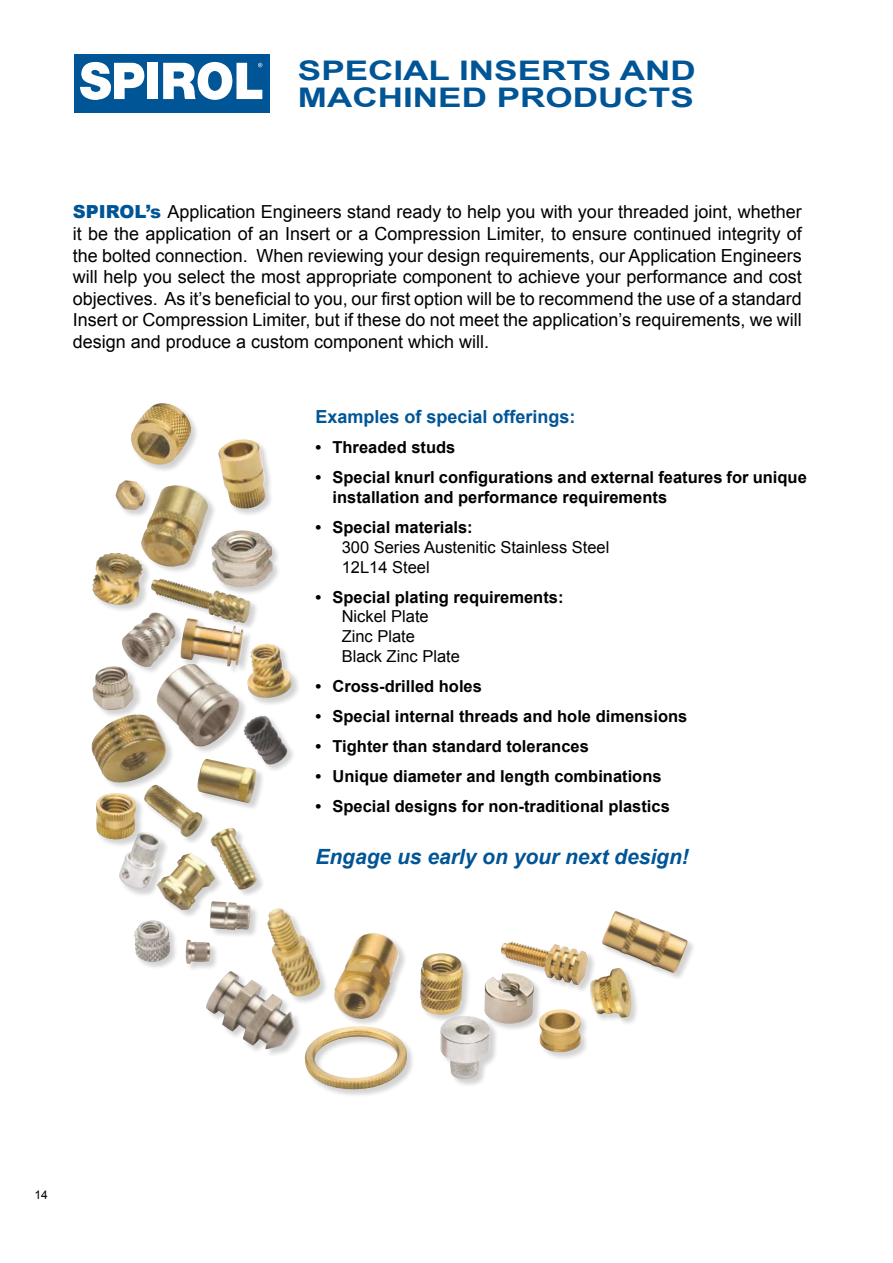
<style>
.page{position:relative;width:893px;height:1263px;background:#fff}
.page>*{position:absolute;margin:0;border:0;box-sizing:border-box;transform-origin:0 0}
.t1{font:700 27px "Arial";color:#005596;scale:1.3 1}
.t2{font:italic 700 21px "Arial";color:#005596}
.t3{font:18px/21.6px "Arial";color:#000;text-align:justify}
.t4{font:700 18px "Arial";color:#005596}
.t5{font:700 16.5px/19.8px "Arial";color:#000}
.t6{font:16.5px/19.8px "Arial";color:#000}
.t7{font:12px "Arial";color:#000}
.s1{font-weight:900;color:#005596}
</style>
<div class="page">
<div style="left:334px;top:933px;width:73px;height:95px;background:#000;opacity:.2"></div>
<img style="left:334px;top:933px;width:65px;height:86px">
<div style="left:92px;top:485px;width:174px;height:487px;background:#000;opacity:.2"></div>
<img style="left:138px;top:485px;width:113px;height:138px">
<div style="left:206px;top:971px;width:97px;height:87px;background:#000;opacity:.2"></div>
<img style="left:206px;top:971px;width:88px;height:78px">
<div style="left:212px;top:530px;width:69px;height:66px;background:#000;opacity:.2"></div>
<img style="left:211px;top:530px;width:62px;height:59px">
<div style="left:247px;top:643px;width:54px;height:64px;background:#000;opacity:.2"></div>
<img style="left:247px;top:643px;width:46px;height:60px">
<div style="left:243px;top:715px;width:54px;height:58px;background:#000;opacity:.2"></div>
<img style="left:243px;top:715px;width:48px;height:54px">
<div style="left:305px;top:1026px;width:110px;height:72px;background:#000;opacity:.2"></div>
<img style="left:305px;top:1026px;width:102px;height:65px">
<div style="left:92px;top:552px;width:60px;height:61px;background:#000;opacity:.2"></div>
<img style="left:92px;top:553px;width:52px;height:52px">
<div style="left:92px;top:666px;width:51px;height:53px;background:#000;opacity:.2"></div>
<img style="left:92px;top:666px;width:42px;height:44px">
<div style="left:601px;top:911px;width:96px;height:71px;background:#000;opacity:.2"></div>
<img style="left:602px;top:911px;width:86px;height:62px">
<div style="left:590px;top:968px;width:50px;height:59px;background:#000;opacity:.2"></div>
<img style="left:590px;top:968px;width:44px;height:50px">
<div style="left:267px;top:908px;width:62px;height:97px;background:#000;opacity:.2"></div>
<img style="left:265px;top:908px;width:56px;height:89px">
<div style="left:116px;top:480px;width:38px;height:39px;background:#000;opacity:.2"></div>
<img style="left:115px;top:480px;width:30px;height:30px">
<div style="left:218px;top:439px;width:56px;height:78px;background:#000;opacity:.2"></div>
<img style="left:218px;top:439px;width:48px;height:70px">
<div style="left:131px;top:403px;width:69px;height:70px;background:#000;opacity:.2"></div>
<img style="left:131px;top:403px;width:60px;height:63px">
<div style="left:119px;top:832px;width:51px;height:66px;background:#000;opacity:.2"></div>
<img style="left:119px;top:832px;width:42px;height:58px">
<div style="left:96px;top:793px;width:48px;height:55px;background:#000;opacity:.2"></div>
<img style="left:96px;top:793px;width:40px;height:46px">
<div style="left:181px;top:618px;width:71px;height:57px;background:#000;opacity:.2"></div>
<img style="left:180px;top:618px;width:64px;height:48px">
<div style="left:134px;top:920px;width:45px;height:50px;background:#000;opacity:.2"></div>
<img style="left:133px;top:920px;width:38px;height:42px">
<div style="left:440px;top:1016px;width:59px;height:72px;background:#000;opacity:.2"></div>
<img style="left:440px;top:1016px;width:51px;height:63px">
<div style="left:420px;top:953px;width:51px;height:70px;background:#000;opacity:.2"></div>
<img style="left:420px;top:953px;width:43px;height:63px">
<div style="left:501px;top:942px;width:96px;height:51px;background:#000;opacity:.2"></div>
<img style="left:500px;top:941px;width:88px;height:44px">
<div style="left:539px;top:1009px;width:51px;height:52px;background:#000;opacity:.2"></div>
<img style="left:539px;top:1009px;width:42px;height:43px">
<div style="left:484px;top:973px;width:58px;height:59px;background:#000;opacity:.2"></div>
<img style="left:484px;top:973px;width:50px;height:50px">
<div style="left:74px;top:54px;width:196px;height:59px;background:#005596"></div>
<div style="left:147px;top:63px;width:11px;height:36px;background:#fff"></div>
<svg style="left:80px;top:62px;width:65px;height:38px"></svg>
<svg style="left:163px;top:61px;width:99px;height:39px"></svg>
<h1 class="t1" style="left:298px;top:52px;width:308px">SPECIAL INSERTS AND</h1>
<h1 class="t1" style="left:298px;top:79px;width:306px">MACHINED PRODUCTS</h1>
<p class="t3" style="left:73px;top:201px;width:730px"><span class="s1">SPIROL’s</span> Application Engineers stand ready to help you with your threaded joint, whether it be the application of an Insert or a Compression Limiter, to ensure continued integrity of the bolted connection. When reviewing your design requirements, our Application Engineers will help you select the most appropriate component to achieve your performance and cost objectives. As it’s beneficial to you, our first option will be to recommend the use of a standard Insert or Compression Limiter, but if these do not meet the application’s requirements, we will design and produce a custom component which will.</p>
<p class="t4" style="left:315px;top:405px;width:262px">Examples of special offerings:</p>
<p class="t5" style="left:315px;top:438px;width:141px">• Threaded studs</p>
<p class="t5" style="left:332px;top:468px;width:476px;text-indent:-17px">• Special knurl configurations and external features for unique installation and performance requirements</p>
<p class="t5" style="left:315px;top:518px;width:159px">• Special materials:</p>
<p class="t6" style="left:342px;top:537px;width:269px">300 Series Austenitic Stainless Steel<br>12L14 Steel</p>
<p class="t5" style="left:315px;top:587px;width:250px">• Special plating requirements:</p>
<p class="t6" style="left:342px;top:607px;width:120px">Nickel Plate<br>Zinc Plate<br>Black Zinc Plate</p>
<p class="t5" style="left:315px;top:677px;width:168px">• Cross-drilled holes</p>
<p class="t5" style="left:315px;top:707px;width:373px">• Special internal threads and hole dimensions</p>
<p class="t5" style="left:315px;top:737px;width:275px">• Tighter than standard tolerances</p>
<p class="t5" style="left:315px;top:767px;width:348px">• Unique diameter and length combinations</p>
<p class="t5" style="left:315px;top:797px;width:356px">• Special designs for non-traditional plastics</p>
<p class="t2" style="left:315px;top:842px;width:375px">Engage us early on your next design!</p>
<p class="t7" style="left:35px;top:1187px;width:15px">14</p>
</div>
